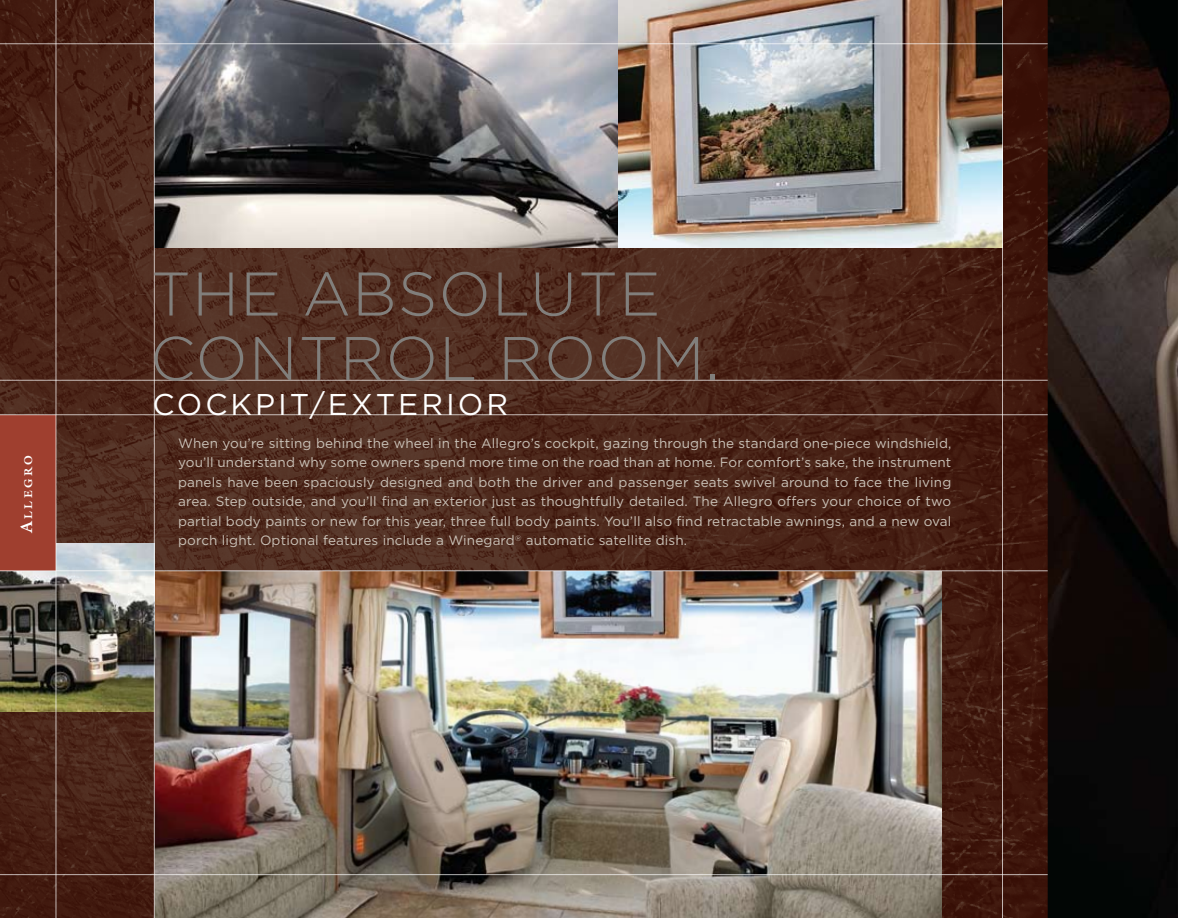
<style>
.page{position:relative;width:1178px;height:918px;background:#fff}
.page>*{position:absolute;margin:0;border:0;box-sizing:border-box;transform-origin:0 0}
.t1{font:300 61.5px/64.5px "Gotham";letter-spacing:.02em;color:#817f7c}
.t2{font:30px "Gotham";letter-spacing:.1em;color:#fff}
.t3{font:13.5px/19.5px "Gotham";letter-spacing:.01em;color:#cac2b8;text-align:justify}
.t4{font:700 11.25px "Galliard";color:#fff}
.s1{font-size:16.2px}
</style>
<div class="page">
<img style="left:0;top:0;width:1047px;height:918px">
<img style="left:155px;top:0;width:463px;height:248px">
<img style="left:155px;top:572px;width:786px;height:346px">
<img style="left:618px;top:0;width:384px;height:248px">
<img style="left:0;top:543px;width:154px;height:168px">
<div style="left:0;top:415px;width:56px;height:156px;background:#9f3f2f"></div>
<hr style="left:0;top:414px;width:1177px;height:1px;background:#fff">
<hr style="left:56px;top:0;width:1px;height:918px;background:#fff">
<hr style="left:154px;top:0;width:1px;height:918px;background:#fff">
<hr style="left:0;top:571px;width:1177px;height:1px;background:#fff">
<hr style="left:0;top:874px;width:1177px;height:1px;background:#fff">
<hr style="left:1002px;top:0;width:1px;height:918px;background:#fff">
<hr style="left:0;top:44px;width:1177px;height:1px;background:#fff">
<hr style="left:0;top:380px;width:1177px;height:1px;background:#fff">
<img style="left:1047px;top:0;width:130px;height:918px">
<p class="t4" style="left:21px;top:533px;width:79px;rotate:-90deg"><span class="s1">A</span>llegro</p>
<h1 class="t1" style="left:150px;top:261px;width:571px">THE ABSOLUTE<br>CONTROL ROOM.</h1>
<h2 class="t2" style="left:152px;top:387px;width:25px">coc</h2>
<h2 class="t2" style="left:230px;top:387px;width:43px">kpit</h2>
<h2 class="t2" style="left:310px;top:387px;width:200px">/EXTERIOR</h2>
<p class="t3" style="left:178px;top:433px;width:774px">When you’re sitting behind the wheel in the Allegro’s cockpit, gazing through the standard one-piece windshield, you’ll understand why some owners spend more time on the road than at home. For comfort’s sake, the instrument panels have been spaciously designed and both the driver and passenger seats swivel around to face the living area. Step outside, and you’ll find an exterior just as thoughtfully detailed. The Allegro offers your choice of two partial body paints or new for this year, three full body paints. You’ll also find retractable awnings, and a new oval porch light. Optional features include a Winegard<sup>®</sup> automatic satellite dish.</p>
</div>
